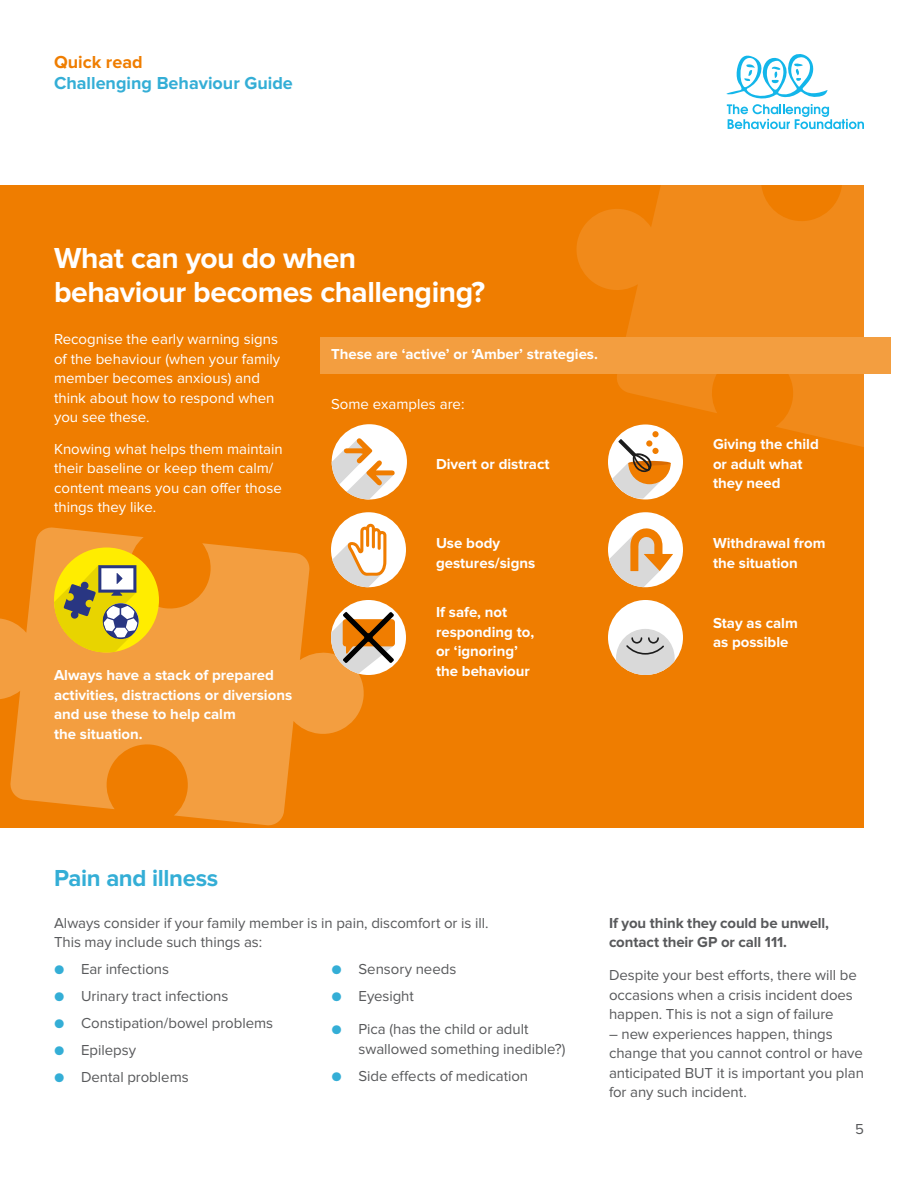
<style>
.page{position:relative;width:918px;height:1188px;background:#fff}
.page>*{position:absolute;margin:0;border:0;box-sizing:border-box;transform-origin:0 0}
.Subhead3_Indigo{font:700 30px/34.5px "Proxima Nova";letter-spacing:-.015em;color:#fff}
.Sidebar_Heading_Gree{font:700 24px "Proxima Nova";letter-spacing:-.015em;color:#34aed6}
.Confidentiality{font:700 18px/21px "Proxima Nova";color:#34aed6}
.Sidebar_Bullet_White{font:15px/19.5px "Proxima Nova";letter-spacing:-.005em;color:#58595b}
.Body{font:700 15px/19.5px "Proxima Nova";color:#fff}
.Body-2{font:15px/19.5px "Proxima Nova";color:#fff}
.Sidebar_Bullet_White-2{font:700 15px/19.5px "Proxima Nova";letter-spacing:-.005em;color:#58595b}
.s1{color:#ef7d00}
.s2{color:#34aed6}
</style>
<div class="page">
<svg style="left:726px;top:54px;width:138px;height:75px"></svg>
<div style="left:0;top:185px;width:864px;height:643px;background:#ef7d00"></div>
<svg style="left:572px;top:185px;width:292px;height:262px;fill:#f18a1a"></svg>
<svg style="left:0;top:527px;width:366px;height:299px;fill:#f39e40"></svg>
<div style="left:321px;top:337px;width:570px;height:36px;background:#f39e40"></div>
<div style="left:608px;top:600px;width:75px;height:75px;background:#fff;border-radius:50%"></div>
<svg style="left:616px;top:629px;width:59px;height:46px"></svg>
<div style="left:608px;top:424px;width:75px;height:75px;background:#fff;border-radius:50%"></div>
<div style="left:652px;top:431px;width:7px;height:6px;background:#f07d00;border-radius:50%"></div>
<svg style="left:612px;top:439px;width:59px;height:60px"></svg>
<div style="left:332px;top:424px;width:75px;height:76px;background:#fff;border-radius:50%"></div>
<svg style="left:332px;top:438px;width:63px;height:61px"></svg>
<div style="left:331px;top:512px;width:75px;height:75px;background:#fff;border-radius:50%"></div>
<svg style="left:332px;top:524px;width:54px;height:63px"></svg>
<div style="left:331px;top:600px;width:75px;height:75px;background:#fff;border-radius:50%"></div>
<svg style="left:331px;top:612px;width:64px;height:62px"></svg>
<div style="left:608px;top:512px;width:75px;height:75px;background:#fff;border-radius:50%"></div>
<svg style="left:609px;top:528px;width:64px;height:59px"></svg>
<div style="left:54px;top:548px;width:105px;height:104px;background:#ffed00;border-radius:50%"></div>
<svg style="left:54px;top:563px;width:85px;height:89px"></svg>
<p class="Confidentiality" style="left:54px;top:52px;width:240px"><span class="s1">Quick read<br></span>Challenging Behaviour Guide</p>
<p class="Subhead3_Indigo" style="left:54px;top:241px;width:433px">What can you do when behaviour becomes challenging?</p>
<p class="Body-2" style="left:54px;top:330px;width:228px">Recognise the early warning signs of the behaviour (when your family member becomes anxious) and think about how to respond when you see these.</p>
<p class="Body-2" style="left:54px;top:439px;width:230px">Knowing what helps them maintain their baseline or keep them calm/ content means you can offer those things they like.</p>
<p class="Body" style="left:331px;top:345px;width:268px">These are ‘active’ or ‘Amber’ strategies.</p>
<p class="Body-2" style="left:331px;top:394px;width:135px">Some examples are:</p>
<p class="Body" style="left:436px;top:454px;width:115px">Divert or distract</p>
<p class="Body" style="left:54px;top:666px;width:240px">Always have a stack of prepared activities, distractions or diversions and use these to help calm<br>the situation.</p>
<p class="Body" style="left:436px;top:534px;width:101px">Use body gestures/signs</p>
<p class="Body" style="left:436px;top:603px;width:100px">If safe, not responding to, or ‘ignoring’ the behaviour</p>
<p class="Body" style="left:713px;top:435px;width:107px">Giving the child or adult what they need</p>
<p class="Body" style="left:713px;top:534px;width:114px">Withdrawal from the situation</p>
<p class="Body" style="left:713px;top:613px;width:86px">Stay as calm as possible</p>
<p class="Sidebar_Heading_Gree" style="left:54px;top:864px;width:166px">Pain and illness</p>
<p class="Sidebar_Bullet_White" style="left:54px;top:913px;width:436px">Always consider if your family member is in pain, discomfort or is ill.<br>This may include such things as:</p>
<p class="Sidebar_Bullet_White" style="left:54px;top:960px;width:117px"><span class="s2">●</span> Ear infections</p>
<p class="Sidebar_Bullet_White" style="left:54px;top:987px;width:176px"><span class="s2">●</span> Urinary tract infections</p>
<p class="Sidebar_Bullet_White" style="left:54px;top:1014px;width:221px"><span class="s2">●</span> Constipation/bowel problems</p>
<p class="Sidebar_Bullet_White" style="left:54px;top:1041px;width:84px"><span class="s2">●</span> Epilepsy</p>
<p class="Sidebar_Bullet_White" style="left:54px;top:1068px;width:136px"><span class="s2">●</span> Dental problems</p>
<p class="Sidebar_Bullet_White" style="left:332px;top:960px;width:126px"><span class="s2">●</span> Sensory needs</p>
<p class="Sidebar_Bullet_White" style="left:332px;top:987px;width:84px"><span class="s2">●</span> Eyesight</p>
<p class="Sidebar_Bullet_White" style="left:358px;top:1020px;width:208px;text-indent:-27px"><span class="s2">●</span> Pica (has the child or adult swallowed something inedible?)</p>
<p class="Sidebar_Bullet_White" style="left:332px;top:1066px;width:198px"><span class="s2">●</span> Side effects of medication</p>
<p class="Sidebar_Bullet_White-2" style="left:609px;top:914px;width:222px">If you think they could be unwell, contact their GP or call 111.</p>
<p class="Sidebar_Bullet_White" style="left:609px;top:966px;width:249px">Despite your best efforts, there will be occasions when a crisis incident does happen. This is not a sign of failure</p>
<p class="Sidebar_Bullet_White" style="left:609px;top:1024px;width:256px">– new experiences happen, things change that you cannot control or have anticipated BUT it is important you plan for any such incident.</p>
<p class="Sidebar_Bullet_White" style="left:855px;top:1119px;width:10px">5</p>
</div>
